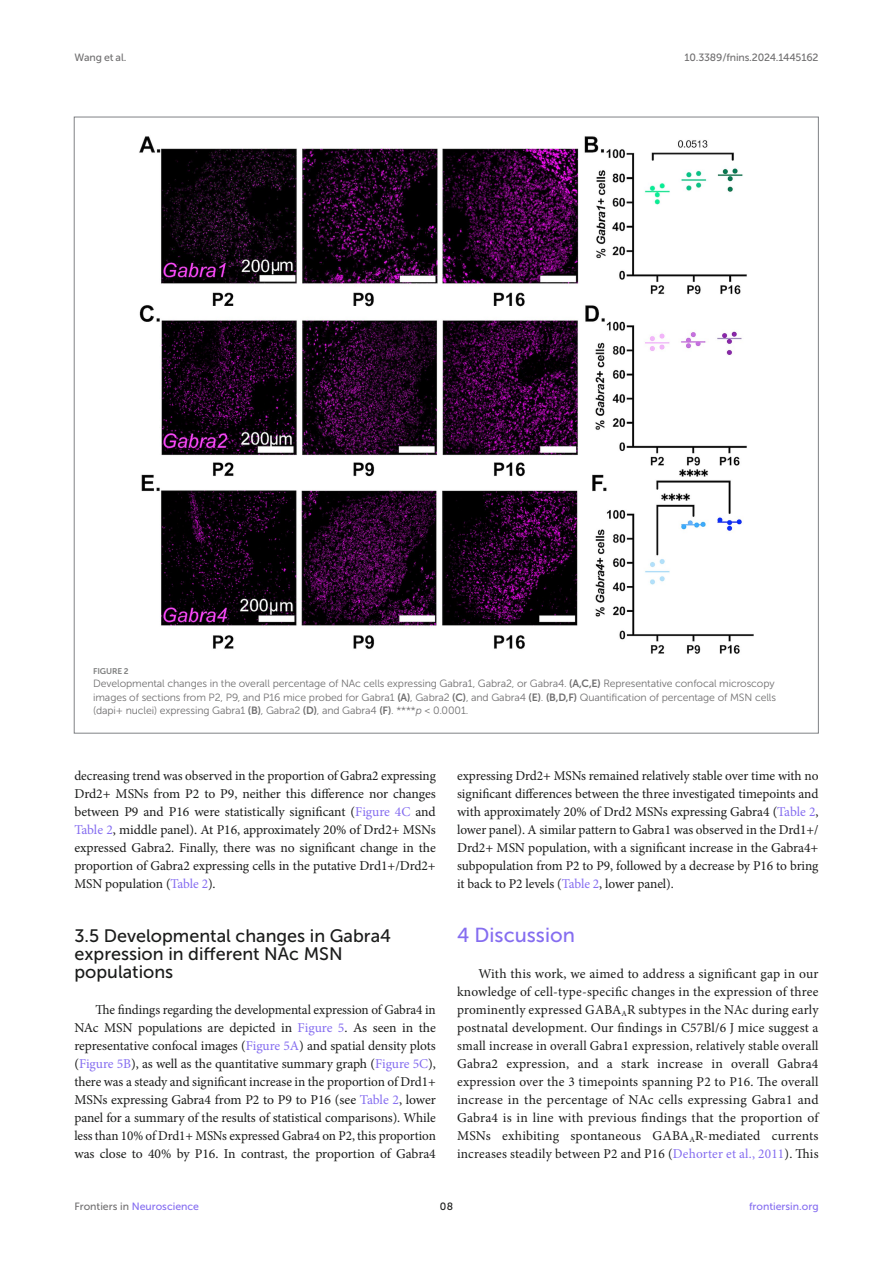
<style>
.page{position:relative;width:893px;height:1263px;background:#fff}
.page>*{position:absolute;margin:0;border:0;box-sizing:border-box;transform-origin:0 0}
.HEAD_1{font:20.25px "Museo Sans 500";color:#856df0}
.HEAD_2{font:18px/18px "Museo Sans 500";color:#1b1c1b}
.TEXT{font:13.5px/18px "Minion Pro";letter-spacing:-.005em;color:#1b1c1b;text-align:justify}
.FIG_LEG{font:10.5px/13.5px "Museo Sans 300";letter-spacing:-.01em;color:#706f70}
.t1{font:10.5px "Museo Sans 500";color:#856df0}
.t2{font:10.5px "Museo Sans 500";letter-spacing:-.015em;color:#706f70}
.t3{font:10.5px "Museo Sans 500";color:#1b1c1b}
.FIG_HD{font:8.25px "Museo Sans 700";letter-spacing:-.01em;color:#7e7f7f}
.s1{font-family:"Museo Sans 700"}
.s2{font-style:italic}
.s3{color:#856df0}
.s4{color:#706f70}
</style>
<div class="page">
<img style="left:139px;top:136px;width:615px;height:518px">
<p class="t2" style="left:74px;top:51px;width:53px">Wang et al.</p>
<p class="t2" style="left:684px;top:51px;width:135px">10.3389/fnins.2024.1445162</p>
<p class="FIG_HD" style="left:93px;top:666px;width:37px">FIGURE 2</p>
<p class="FIG_LEG" style="left:93px;top:677px;width:684px">Developmental changes in the overall percentage of NAc cells expressing Gabra1, Gabra2, or Gabra4. <span class="s1">(A,C,E)</span> Representative confocal microscopy images of sections from P2, P9, and P16 mice probed for Gabra1 <span class="s1">(A)</span>, Gabra2 <span class="s1">(C)</span>, and Gabra4 <span class="s1">(E)</span>. <span class="s1">(B,D,F)</span> Quantification of percentage of MSN cells (dapi+ nuclei) expressing Gabra1 <span class="s1">(B)</span>, Gabra2 <span class="s1">(D)</span>, and Gabra4 <span class="s1">(F)</span>. ****<span class="s2">p</span> &lt; 0.0001.</p>
<p class="TEXT" style="left:74px;top:767px;width:363px">decreasing trend was observed in the proportion of Gabra2 expressing Drd2+ MSNs from P2 to P9, neither this difference nor changes between P9 and P16 were statistically significant (<span class="s3">Figure 4C</span> and <span class="s3">Table 2</span>, middle panel). At P16, approximately 20% of Drd2+ MSNs expressed Gabra2. Finally, there was no significant change in the proportion of Gabra2 expressing cells in the putative Drd1+/Drd2+ MSN population (<span class="s3">Table 2</span>).</p>
<p class="HEAD_2" style="left:74px;top:927px;width:318px">3.5 Developmental changes in Gabra4 expression in different NAc MSN populations</p>
<p class="TEXT" style="left:74px;top:1001px;width:363px;text-indent:21px">The findings regarding the developmental expression of Gabra4 in NAc MSN populations are depicted in <span class="s3">Figure 5</span>. As seen in the representative confocal images (<span class="s3">Figure 5A</span>) and spatial density plots (<span class="s3">Figure 5B</span>), as well as the quantitative summary graph (<span class="s3">Figure 5C</span>), there was a steady and significant increase in the proportion of Drd1+ MSNs expressing Gabra4 from P2 to P9 to P16 (see <span class="s3">Table 2</span>, lower panel for a summary of the results of statistical comparisons). While less than 10% of Drd1+ MSNs expressed Gabra4 on P2, this proportion was close to 40% by P16. In contrast, the proportion of Gabra4</p>
<p class="TEXT" style="left:457px;top:767px;width:363px">expressing Drd2+ MSNs remained relatively stable over time with no significant differences between the three investigated timepoints and with approximately 20% of Drd2 MSNs expressing Gabra4 (<span class="s3">Table 2</span>, lower panel). A similar pattern to Gabra1 was observed in the Drd1+/ Drd2+ MSN population, with a significant increase in the Gabra4+ subpopulation from P2 to P9, followed by a decrease by P16 to bring it back to P2 levels (<span class="s3">Table 2</span>, lower panel).</p>
<p class="HEAD_1" style="left:457px;top:924px;width:119px">4 Discussion</p>
<p class="TEXT" style="left:457px;top:965px;width:363px;text-indent:21px">With this work, we aimed to address a significant gap in our knowledge of cell-type-specific changes in the expression of three prominently expressed GABA<sub>A</sub>R subtypes in the NAc during early postnatal development. Our findings in C57Bl/6 J mice suggest a small increase in overall Gabra1 expression, relatively stable overall Gabra2 expression, and a stark increase in overall Gabra4 expression over the 3 timepoints spanning P2 to P16. The overall increase in the percentage of NAc cells expressing Gabra1 and Gabra4 is in line with previous findings that the proportion of MSNs exhibiting spontaneous GABA<sub>A</sub>R-mediated currents increases steadily between P2 and P16 (<span class="s3">Dehorter et al., 2011</span>). This</p>
<p class="t1" style="left:74px;top:1200px;width:126px"><span class="s4">Frontiers in</span> Neuroscience</p>
<p class="t3" style="left:440px;top:1200px;width:15px">08</p>
<p class="t1" style="left:749px;top:1200px;width:71px">frontiersin.org</p>
</div>
